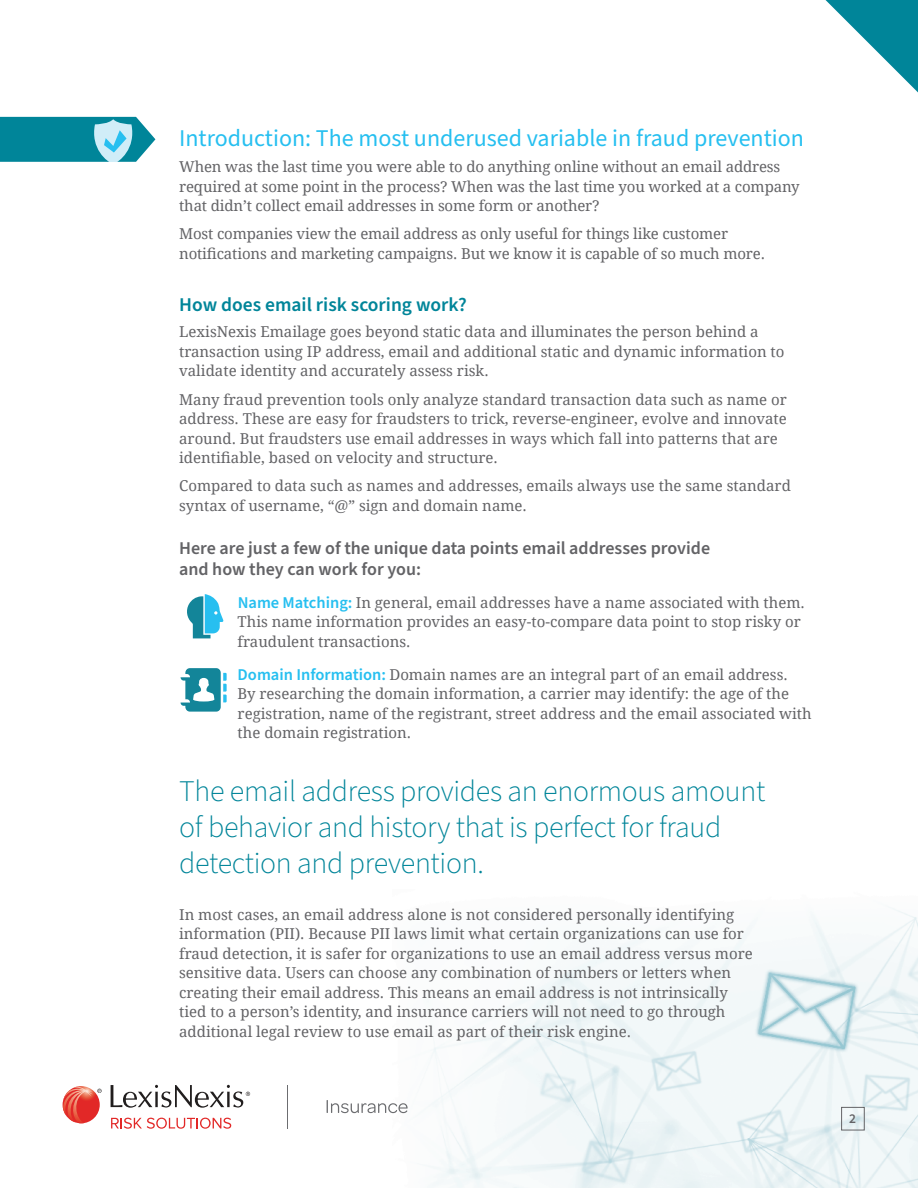
<style>
.page{position:relative;width:918px;height:1188px;background:#fff}
.page>*{position:absolute;margin:0;border:0;box-sizing:border-box;transform-origin:0 0}
.Impact{font:300 30px/36px "Source Sans Pro";letter-spacing:-.01em;color:#008599}
.Divider_head{font:24px "Source Sans Pro";color:#26bff0}
.Content_-_Subhead_co{font:600 19.5px "Source Sans Pro";color:#008599}
.Content_-_1_Column{font:600 18px/21px "Source Sans Pro";color:#636366}
.Content_-_1_Column-2{font:15px/19.5px "Droid Serif";color:#636366}
.Icon_indent{font:15px/19.5px "Droid Serif";color:#636366}
.Page_Numbers{font:600 13.5px "Source Sans Pro";color:#636366}
.s1{font-family:"Source Sans Pro";font-weight:600;font-size:16.5px;color:#26bff0}
</style>
<div class="page">
<svg style="left:826px;top:0;width:92px;height:92px"></svg>
<img style="left:393px;top:907px;width:525px;height:281px">
<svg style="left:187px;top:594px;width:36px;height:44px"></svg>
<svg style="left:181px;top:668px;width:46px;height:44px"></svg>
<div style="left:841px;top:1107px;width:24px;height:23px;border:1px solid #636366"></div>
<svg style="left:111px;top:1118px;width:120px;height:11px"></svg>
<svg style="left:111px;top:1085px;width:139px;height:23px"></svg>
<svg style="left:63px;top:1087px;width:39px;height:36px"></svg>
<hr style="left:287px;top:1085px;width:1px;height:44px;background:#6c6d70">
<svg style="left:327px;top:1100px;width:81px;height:13px"></svg>
<svg style="left:0;top:117px;width:155px;height:45px"></svg>
<p class="Divider_head" style="left:179px;top:122px;width:626px">Introduction: The most underused variable in fraud prevention</p>
<p class="Content_-_1_Column-2" style="left:179px;top:157px;width:622px">When was the last time you were able to do anything online without an email address required at some point in the process? When was the last time you worked at a company that didn’t collect email addresses in some form or another?</p>
<p class="Content_-_1_Column-2" style="left:179px;top:224px;width:587px">Most companies view the email address as only useful for things like customer notifications and marketing campaigns. But we know it is capable of so much more.</p>
<p class="Content_-_Subhead_co" style="left:179px;top:292px;width:289px">How does email risk scoring work?</p>
<p class="Content_-_1_Column-2" style="left:179px;top:322px;width:607px">LexisNexis Emailage goes beyond static data and illuminates the person behind a transaction using IP address, email and additional static and dynamic information to validate identity and accurately assess risk.</p>
<p class="Content_-_1_Column-2" style="left:179px;top:389px;width:609px">Many fraud prevention tools only analyze standard transaction data such as name or address. These are easy for fraudsters to trick, reverse-engineer, evolve and innovate around. But fraudsters use email addresses in ways which fall into patterns that are identifiable, based on velocity and structure.</p>
<p class="Content_-_1_Column-2" style="left:179px;top:476px;width:613px">Compared to data such as names and addresses, emails always use the same standard syntax of username, “@” sign and domain name.</p>
<p class="Content_-_1_Column" style="left:179px;top:538px;width:533px">Here are just a few of the unique data points email addresses provide and how they can work for you:</p>
<p class="Icon_indent" style="left:238px;top:592px;width:569px"><span class="s1">Name Matching:</span> In general, email addresses have a name associated with them.<br>This name information provides an easy-to-compare data point to stop risky or fraudulent transactions.</p>
<p class="Icon_indent" style="left:238px;top:664px;width:576px"><span class="s1">Domain Information:</span> Domain names are an integral part of an email address.<br>By researching the domain information, a carrier may identify: the age of the registration, name of the registrant, street address and the email associated with the domain registration.</p>
<p class="Impact" style="left:179px;top:774px;width:588px">The email address provides an enormous amount of behavior and history that is perfect for fraud detection and prevention.</p>
<p class="Content_-_1_Column-2" style="left:179px;top:904px;width:575px">In most cases, an email address alone is not considered personally identifying information (PII). Because PII laws limit what certain organizations can use for fraud detection, it is safer for organizations to use an email address versus more sensitive data. Users can choose any combination of numbers or letters when creating their email address. This means an email address is not intrinsically tied to a person’s identity, and insurance carriers will not need to go through additional legal review to use email as part of their risk engine.</p>
<p class="Page_Numbers" style="left:849px;top:1110px;width:8px">2</p>
</div>
